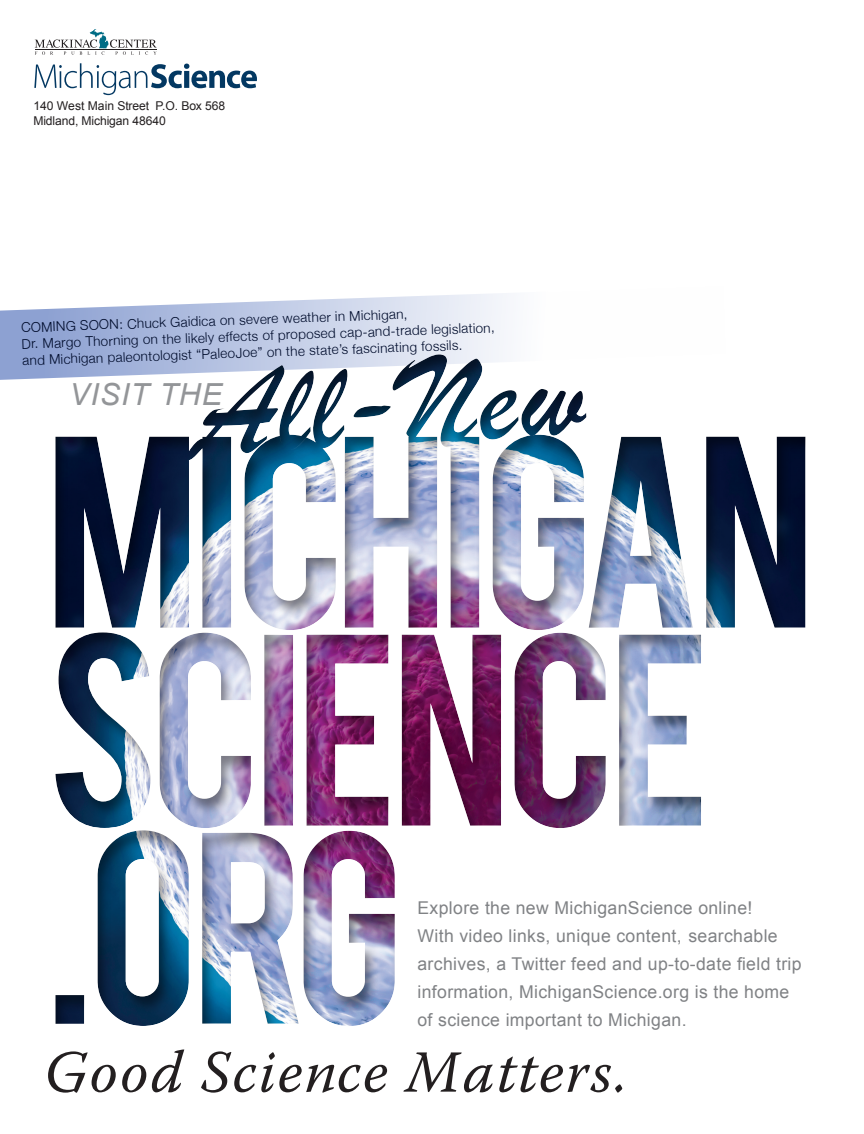
<style>
.page{position:relative;width:864px;height:1134px;background:#fff}
.page>*{position:absolute;margin:0;border:0;box-sizing:border-box;transform-origin:0 0}
.t1{font:italic 59.55px "Warnock Pro";letter-spacing:.03em;color:#231f20}
.t2{font:italic 30.45px "Arial";color:#939598}
.t3{font:17.7px/27.9px "Arial";letter-spacing:.02em;color:#808285}
.t4{font:300 13.5px/16.5px "Helvetica Neue";color:#000c2c}
.t5{font:12.15px/15px "Arial";letter-spacing:-.01em;color:#231f20}
</style>
<div class="page">
<svg style="left:0;top:293px;width:507px;height:87px"></svg>
<div style="left:53px;top:353px;width:753px;height:674px;background:#231f20;opacity:.5"></div>
<svg style="left:34px;top:63px;width:223px;height:32px"></svg>
<svg style="left:35px;top:29px;width:122px;height:26px"></svg>
<p class="t5" style="left:33px;top:98px;width:193px">140 West Main Street P.O. Box 568<br>Midland, Michigan 48640</p>
<p class="t4" style="left:21px;top:319px;width:475px;rotate:-2deg">Coming soon: Chuck Gaidica on severe weather in Michigan,<br>Dr. Margo Thorning on the likely effects of proposed cap-and-trade legislation, and Michigan paleontologist “PaleoJoe” on the state’s fascinating fossils.</p>
<h2 class="t2" style="left:69px;top:375px;width:133px">Visi t the</h2>
<p class="t3" style="left:417px;top:894px;width:386px">Explore the new MichiganScience online!<br>With video links, unique content, searchable archives, a Twitter feed and up-to-date field trip information, MichiganScience.org is the home of science important to Michigan.</p>
<h1 class="t1" style="left:44px;top:1036px;width:585px">Good Science Matters.</h1>
</div>
